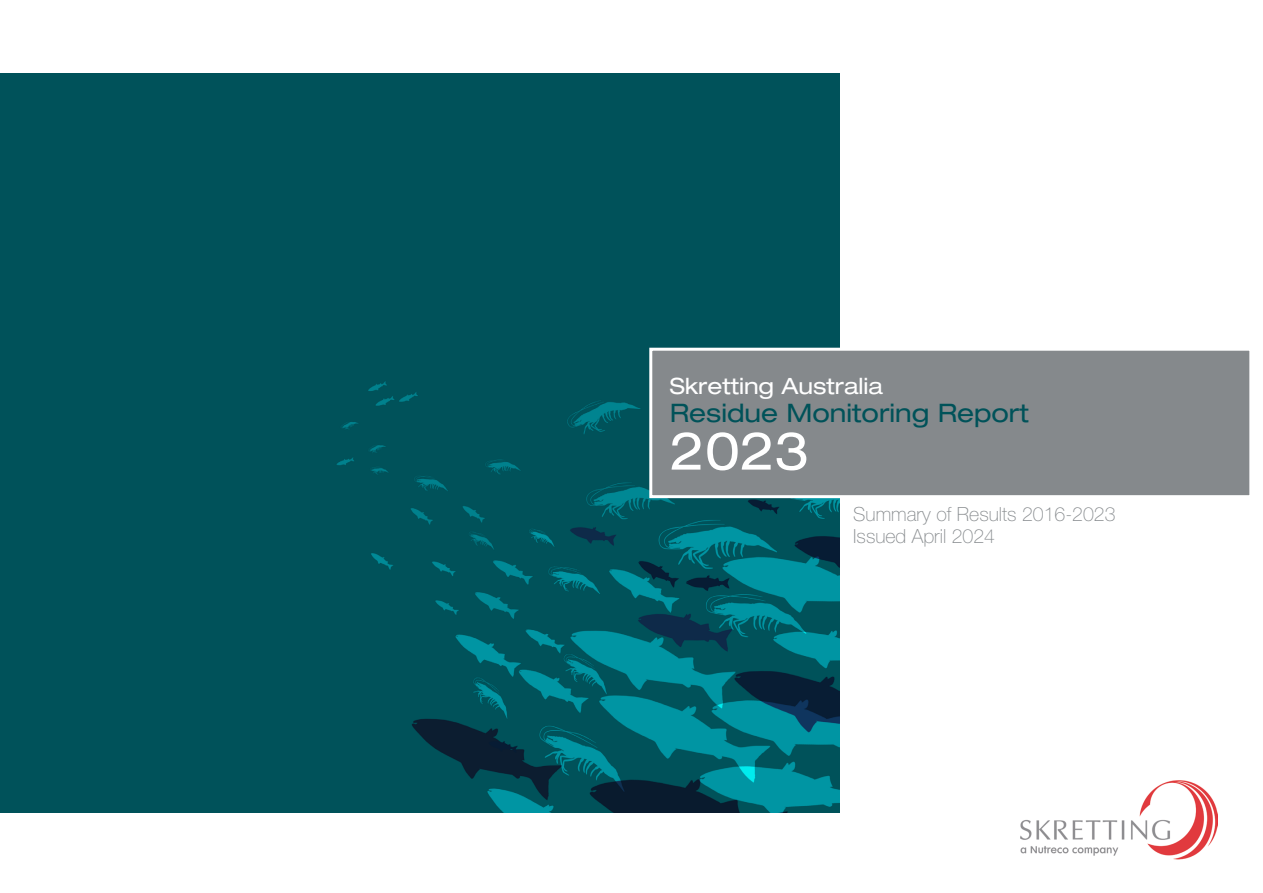
<style>
.page{position:relative;width:1263px;height:893px;background:#fff}
.page>*{position:absolute;margin:0;border:0;box-sizing:border-box;transform-origin:0 0}
.t1{font:expanded 52.5px "Helvetica Neue LT Pro";color:#fff}
.t2{font:expanded 25.5px "Helvetica Neue LT Pro";color:#005259}
.t3{font:expanded 22.5px "Helvetica Neue LT Pro";color:#fff}
.t4{font:100 19.5px/21.6px "Helvetica Neue LT Pro";color:#85898c}
</style>
<div class="page">
<img style="left:0;top:73px;width:840px;height:740px">
<div style="left:649px;top:348px;width:603px;height:150px;background:#85898c;border:3px solid #fff"></div>
<img style="left:1020px;top:780px;width:197px;height:79px">
<p class="t3" style="left:670px;top:373px;width:215px">Skretting Australia</p>
<h2 class="t2" style="left:670px;top:399px;width:360px">Residue Monitoring Report</h2>
<h1 class="t1" style="left:670px;top:421px;width:142px">2023</h1>
<p class="t4" style="left:853px;top:503px;width:264px">Summary of Results 2016-2023<br>Issued April 2024</p>
</div>
